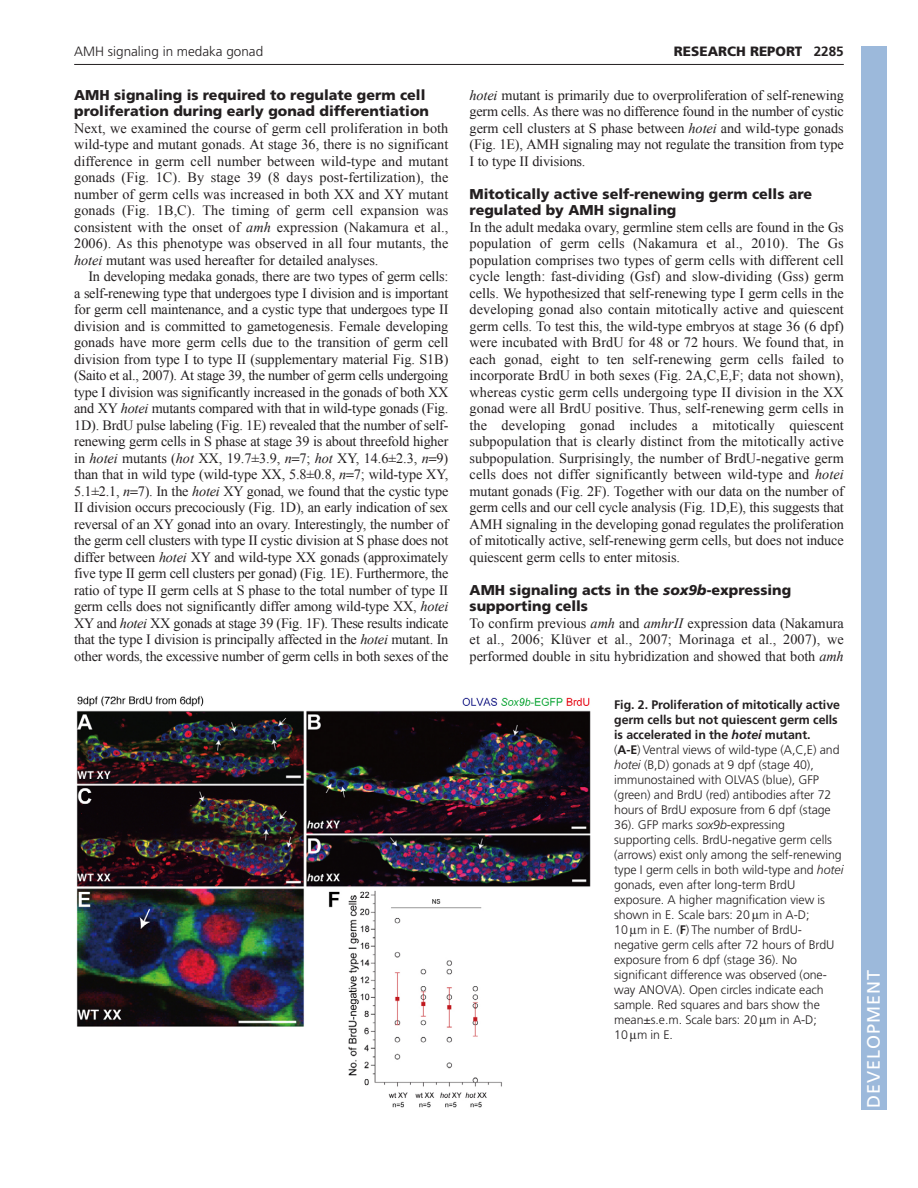
<style>
.page{position:relative;width:918px;height:1188px;background:#fff}
.page>*{position:absolute;margin:0;border:0;box-sizing:border-box;transform-origin:0 0}
.t1{font:18px "Frutiger LT Std";letter-spacing:.055em;color:#fff}
.t2{font:14.25px/16.5px "Times New Roman";letter-spacing:-.005em;color:#231f20;text-align:justify}
.t3{font:900 14.25px/16.5px "Frutiger LT Std";color:#231f20}
.t4{font:300 13.5px "Frutiger LT Std";color:#231f20}
.t5{font:900 13.5px "Frutiger LT Std";color:#231f20}
.t6{font:300 12.3px/15px "Frutiger LT Std";letter-spacing:-.005em;color:#231f20}
.s1{font-weight:700}
.s2{font-style:italic}
.s3{font-weight:700;font-style:italic}
</style>
<div class="page">
<hr style="left:74px;top:64px;width:770px;height:1px;background:#231f20">
<img style="left:76px;top:696px;width:515px;height:412px">
<div style="left:861px;top:46px;width:25px;height:1064px;background:#9cb9db"></div>
<p class="t4" style="left:74px;top:46px;width:191px">AMH signaling in medaka gonad</p>
<p class="t5" style="left:674px;top:46px;width:171px">RESEARCH REPORT <span class="s1">2285</span></p>
<p class="t3" style="left:74px;top:88px;width:356px">AMH signaling is required to regulate germ cell proliferation during early gonad differentiation</p>
<p class="t2" style="left:74px;top:120px;width:376px">Next, we examined the course of germ cell proliferation in both wild-type and mutant gonads. At stage 36, there is no significant difference in germ cell number between wild-type and mutant gonads (Fig. 1C). By stage 39 (8 days post-fertilization), the number of germ cells was increased in both XX and XY mutant gonads (Fig. 1B,C). The timing of germ cell expansion was consistent with the onset of <span class="s2">amh</span> expression (Nakamura et al., 2006). As this phenotype was observed in all four mutants, the <span class="s2">hotei</span> mutant was used hereafter for detailed analyses.</p>
<p class="t2" style="left:74px;top:268px;width:376px;text-indent:14px">In developing medaka gonads, there are two types of germ cells: a self-renewing type that undergoes type I division and is important for germ cell maintenance, and a cystic type that undergoes type II division and is committed to gametogenesis. Female developing gonads have more germ cells due to the transition of germ cell division from type I to type II (supplementary material Fig. S1B) (Saito et al., 2007). At stage 39, the number of germ cells undergoing type I division was significantly increased in the gonads of both XX and XY <span class="s2">hotei</span> mutants compared with that in wild-type gonads (Fig.<br>1D). BrdU pulse labeling (Fig. 1E) revealed that the number of self&shy;renewing germ cells in S phase at stage 39 is about threefold higher in <span class="s2">hotei</span> mutants (<span class="s2">hot</span> XX, 19.7±3.9, <span class="s2">n</span> 7; <span class="s2">hot</span> XY, 14.6±2.3, <span class="s2">n</span> 9) than that in wild type (wild-type XX, 5.8±0.8, <span class="s2">n</span> 7; wild-type XY, 5.1±2.1, <span class="s2">n</span> 7). In the <span class="s2">hotei</span> XY gonad, we found that the cystic type II division occurs precociously (Fig. 1D), an early indication of sex reversal of an XY gonad into an ovary. Interestingly, the number of the germ cell clusters with type II cystic division at S phase does not differ between <span class="s2">hotei</span> XY and wild-type XX gonads (approximately five type II germ cell clusters per gonad) (Fig. 1E). Furthermore, the ratio of type II germ cells at S phase to the total number of type II germ cells does not significantly differ among wild-type XX, <span class="s2">hotei </span>XY and <span class="s2">hotei</span> XX gonads at stage 39 (Fig. 1F). These results indicate that the type I division is principally affected in the <span class="s2">hotei</span> mutant. In other words, the excessive number of germ cells in both sexes of the</p>
<p class="t2" style="left:470px;top:87px;width:376px"><span class="s2">hotei</span> mutant is primarily due to overproliferation of self-renewing germ cells. As there was no difference found in the number of cystic germ cell clusters at S phase between <span class="s2">hotei</span> and wild-type gonads (Fig. 1E), AMH signaling may not regulate the transition from type I to type II divisions.</p>
<p class="t3" style="left:470px;top:187px;width:344px">Mitotically active self-renewing germ cells are regulated by AMH signaling</p>
<p class="t2" style="left:470px;top:219px;width:376px">In the adult medaka ovary, germline stem cells are found in the Gs population of germ cells (Nakamura et al., 2010). The Gs population comprises two types of germ cells with different cell cycle length: fast-dividing (Gsf) and slow-dividing (Gss) germ cells. We hypothesized that self-renewing type I germ cells in the developing gonad also contain mitotically active and quiescent germ cells. To test this, the wild-type embryos at stage 36 (6 dpf) were incubated with BrdU for 48 or 72 hours. We found that, in each gonad, eight to ten self-renewing germ cells failed to incorporate BrdU in both sexes (Fig. 2A,C,E,F; data not shown), whereas cystic germ cells undergoing type II division in the XX gonad were all BrdU positive. Thus, self-renewing germ cells in the developing gonad includes a mitotically quiescent subpopulation that is clearly distinct from the mitotically active subpopulation. Surprisingly, the number of BrdU-negative germ cells does not differ significantly between wild-type and <span class="s2">hotei </span>mutant gonads (Fig. 2F). Together with our data on the number of germ cells and our cell cycle analysis (Fig. 1D,E), this suggests that AMH signaling in the developing gonad regulates the proliferation of mitotically active, self-renewing germ cells, but does not induce quiescent germ cells to enter mitosis.</p>
<p class="t3" style="left:470px;top:583px;width:323px">AMH signaling acts in the <span class="s2">sox9b</span>-expressing supporting cells</p>
<p class="t2" style="left:470px;top:615px;width:376px">To confirm previous <span class="s2">amh</span> and <span class="s2">amhrII</span> expression data (Nakamura et al., 2006; Klüver et al., 2007; Morinaga et al., 2007), we performed double in situ hybridization and showed that both <span class="s2">amh</span></p>
<p class="t6" style="left:614px;top:698px;width:231px"><span class="s1">Fig. 2. Proliferation of mitotically active germ cells but not quiescent germ cells is accelerated in the</span> <span class="s3">hotei</span> <span class="s1">mutant.<br></span>(<span class="s1">A-E</span>) Ventral views of wild-type (A,C,E) and <span class="s2">hotei</span> (B,D) gonads at 9 dpf (stage 40), immunostained with OLVAS (blue), GFP (green) and BrdU (red) antibodies after 72 hours of BrdU exposure from 6 dpf (stage 36). GFP marks <span class="s2">sox9b</span>-expressing supporting cells. BrdU-negative germ cells (arrows) exist only among the self-renewing type I germ cells in both wild-type and <span class="s2">hotei </span>gonads, even after long-term BrdU exposure. A higher magnification view is shown in E. Scale bars: 20 m in A-D;<br>10 m in E. (<span class="s1">F</span>) The number of BrdU&shy;negative germ cells after 72 hours of BrdU exposure from 6 dpf (stage 36). No significant difference was observed (one&shy;way ANOVA). Open circles indicate each sample. Red squares and bars show the mean±s.e.m. Scale bars: 20 m in A-D;<br>10 m in E.</p>
<p class="t1" style="left:863px;top:1108px;width:140px;rotate:-90deg">DEVELOPMENT</p>
</div>
